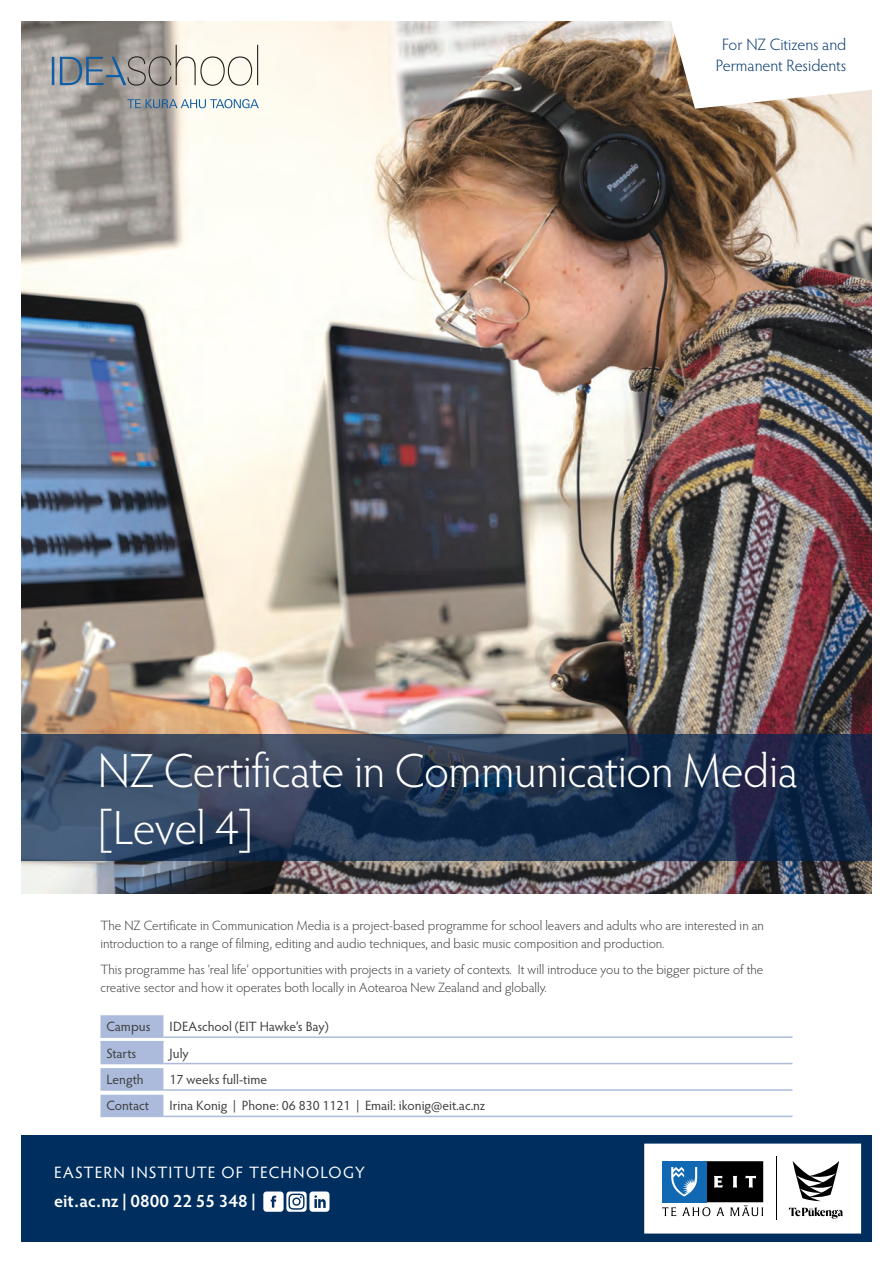
<style>
.page{position:relative;width:893px;height:1263px;background:#fff}
.page>*{position:absolute;margin:0;border:0;box-sizing:border-box;transform-origin:0 0}
.t1{font:300 48px/57.6px "Hypatia Sans Pro";letter-spacing:-.01em;color:#fff}
.t2{font:600 18px "Hypatia Sans Pro";color:#fff}
.t3{font:300 16.5px/21px "Hypatia Sans Pro";letter-spacing:-.005em;color:#06396d;text-align:center}
.t4{font:16.5px "Hypatia Sans Pro";letter-spacing:.065em;color:#fff}
.t5{font:300 13.5px/18px "Hypatia Sans Pro";color:#3e3e3f}
.t6{font:13.5px "Hypatia Sans Pro";color:#3e3e3f}
</style>
<div class="page">
<div style="left:21px;top:1135px;width:851px;height:107px;background:#002f5f"></div>
<div style="left:647px;top:1146px;width:212px;height:85px;background:#fff"></div>
<hr style="left:776px;top:1156px;width:1px;height:64px;background:#000001">
<svg style="left:662px;top:1161px;width:101px;height:55px"></svg>
<svg style="left:793px;top:1161px;width:46px;height:40px"></svg>
<svg style="left:789px;top:1207px;width:54px;height:11px"></svg>
<div style="left:644px;top:1143px;width:217px;height:90px;border:5px solid #fff"></div>
<svg style="left:263px;top:1191px;width:66px;height:21px"></svg>
<svg style="left:100px;top:1015px;width:692px;height:101px"></svg>
<hr style="left:100px;top:1036px;width:64px;height:2px;background:#acbbdc">
<hr style="left:164px;top:1036px;width:628px;height:2px;background:#acbbdc">
<hr style="left:100px;top:1041px;width:64px;height:1px;background:#acbbdc">
<hr style="left:100px;top:1063px;width:64px;height:1px;background:#acbbdc">
<hr style="left:164px;top:1063px;width:628px;height:1px;background:#acbbdc">
<hr style="left:100px;top:1089px;width:64px;height:2px;background:#acbbdc">
<hr style="left:164px;top:1089px;width:628px;height:2px;background:#acbbdc">
<hr style="left:100px;top:1116px;width:64px;height:1px;background:#acbbdc">
<hr style="left:164px;top:1116px;width:628px;height:1px;background:#acbbdc">
<img style="left:21px;top:21px;width:851px;height:872px">
<svg style="left:21px;top:734px;width:851px;height:127px;background:#283b58"></svg>
<svg style="left:52px;top:45px;width:206px;height:41px"></svg>
<svg style="left:127px;top:99px;width:132px;height:9px"></svg>
<svg style="left:670px;top:21px;width:202px;height:89px"></svg>
<p class="t3" style="left:716px;top:33px;width:132px">For NZ Citizens and<br>Permanent Residents</p>
<h1 class="t1" style="left:98px;top:740px;width:701px">NZ Certificate in Communication Media [Level 4]</h1>
<p class="t5" style="left:100px;top:916px;width:665px">The NZ Certificate in Communication Media is a project-based programme for school leavers and adults who are interested in an introduction to a range of filming, editing and audio techniques, and basic music composition and production.</p>
<p class="t5" style="left:100px;top:960px;width:664px">This programme has ‘real life’ opportunities with projects in a variety of contexts. It will introduce you to the bigger picture of the creative sector and how it operates both locally in Aotearoa New Zealand and globally.</p>
<p class="t6" style="left:106px;top:1017px;width:45px">Campus</p>
<p class="t6" style="left:170px;top:1017px;width:161px">IDEAschool (EIT Hawke’s Bay)</p>
<p class="t6" style="left:106px;top:1044px;width:31px">Starts</p>
<p class="t6" style="left:170px;top:1044px;width:21px">July</p>
<p class="t6" style="left:106px;top:1070px;width:39px">Length</p>
<p class="t6" style="left:170px;top:1070px;width:99px">17 weeks full-time</p>
<p class="t6" style="left:106px;top:1097px;width:44px">Contact</p>
<p class="t6" style="left:170px;top:1097px;width:317px">Irina Konig | Phone: 06 830 1121 | Email: ikonig@eit.ac.nz</p>
<p class="t4" style="left:54px;top:1161px;width:312px">EASTERN INSTITUTE OF TECHNOLOGY</p>
<h2 class="t2" style="left:54px;top:1188px;width:203px">eit.ac.nz | 0800 22 55 348 |</h2>
</div>
